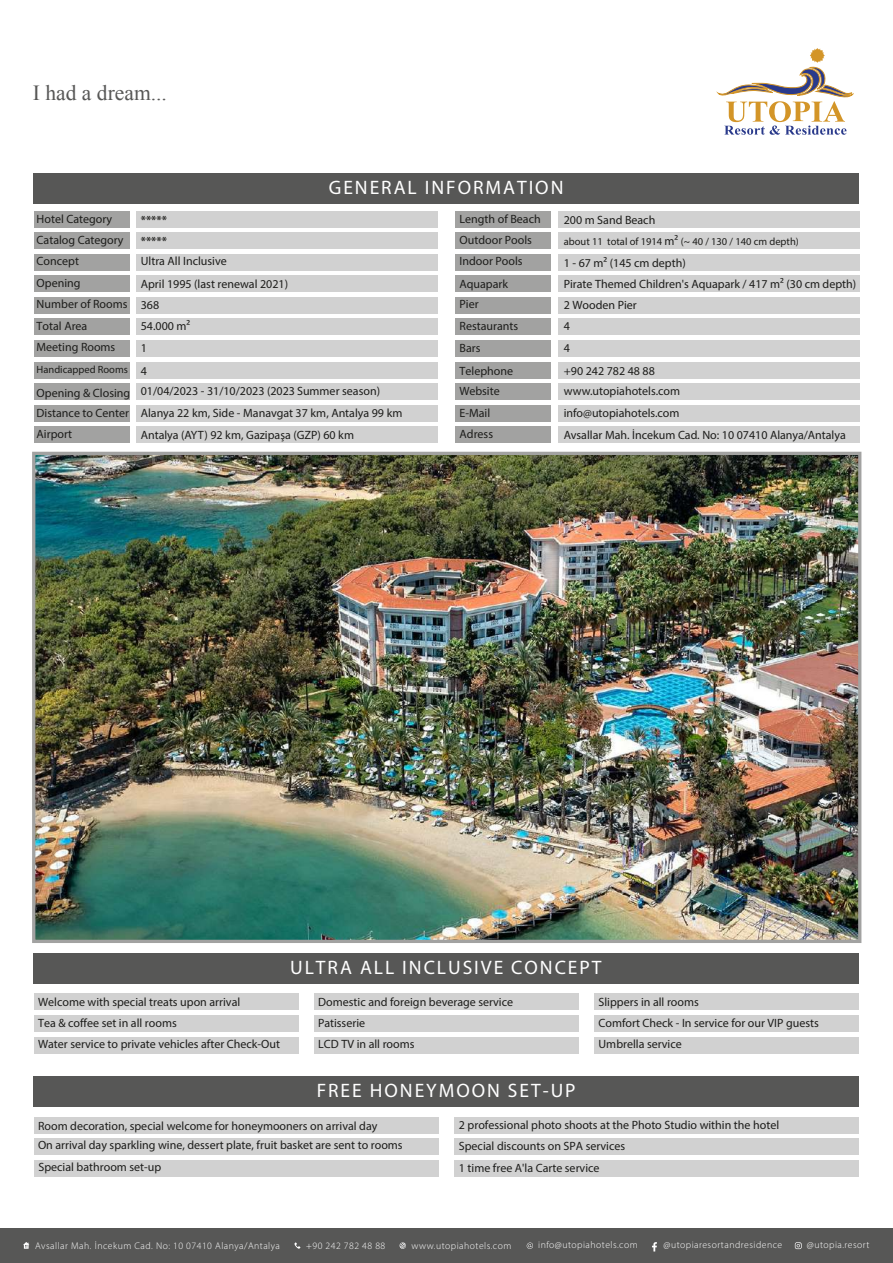
<style>
.page{position:relative;width:893px;height:1263px;background:#fff}
.page>*{position:absolute;margin:0;border:0;box-sizing:border-box;transform-origin:0 0}
.t1{font:21.6px "Times New Roman";color:#575756}
.t2{font:19.5px "Myriad Pro";letter-spacing:.1em;color:#fff}
.t3{font:12px/20.9px "Myriad Pro";color:#1d1d1b}
.t4{font:600 12px "Myriad Pro";color:#1d1d1b}
.t5{font:10.5px "Myriad Pro";color:#1d1d1b}
.t6{font:300 9.75px "Myriad Pro";letter-spacing:.05em;color:#fff}
.s1{font-size:12px}
</style>
<div class="page">
<div style="left:34px;top:174px;width:825px;height:30px;background:#575756"></div>
<div style="left:34px;top:953px;width:825px;height:30px;background:#575756"></div>
<div style="left:34px;top:211px;width:95px;height:16px;background:#a2a2a1"></div>
<div style="left:34px;top:232px;width:95px;height:17px;background:#a2a2a1"></div>
<div style="left:34px;top:254px;width:95px;height:16px;background:#a2a2a1"></div>
<div style="left:34px;top:275px;width:95px;height:17px;background:#a2a2a1"></div>
<div style="left:34px;top:297px;width:95px;height:17px;background:#a2a2a1"></div>
<div style="left:34px;top:319px;width:95px;height:16px;background:#a2a2a1"></div>
<div style="left:34px;top:340px;width:95px;height:17px;background:#a2a2a1"></div>
<div style="left:34px;top:362px;width:95px;height:16px;background:#a2a2a1"></div>
<div style="left:34px;top:383px;width:95px;height:17px;background:#a2a2a1"></div>
<div style="left:34px;top:405px;width:95px;height:17px;background:#a2a2a1"></div>
<div style="left:34px;top:426px;width:95px;height:17px;background:#a2a2a1"></div>
<div style="left:136px;top:211px;width:302px;height:16px;background:#d1d1d1"></div>
<div style="left:136px;top:232px;width:302px;height:17px;background:#d1d1d1"></div>
<div style="left:136px;top:254px;width:302px;height:16px;background:#d1d1d1"></div>
<div style="left:136px;top:275px;width:302px;height:17px;background:#d1d1d1"></div>
<div style="left:136px;top:297px;width:302px;height:17px;background:#d1d1d1"></div>
<div style="left:136px;top:319px;width:302px;height:16px;background:#d1d1d1"></div>
<div style="left:136px;top:340px;width:302px;height:17px;background:#d1d1d1"></div>
<div style="left:136px;top:362px;width:302px;height:16px;background:#d1d1d1"></div>
<div style="left:136px;top:383px;width:302px;height:17px;background:#d1d1d1"></div>
<div style="left:136px;top:405px;width:302px;height:17px;background:#d1d1d1"></div>
<div style="left:136px;top:426px;width:302px;height:17px;background:#d1d1d1"></div>
<div style="left:455px;top:211px;width:96px;height:16px;background:#a2a2a1"></div>
<div style="left:455px;top:232px;width:96px;height:17px;background:#a2a2a1"></div>
<div style="left:455px;top:254px;width:96px;height:16px;background:#a2a2a1"></div>
<div style="left:455px;top:275px;width:96px;height:17px;background:#a2a2a1"></div>
<div style="left:455px;top:297px;width:96px;height:17px;background:#a2a2a1"></div>
<div style="left:455px;top:319px;width:96px;height:16px;background:#a2a2a1"></div>
<div style="left:455px;top:340px;width:96px;height:17px;background:#a2a2a1"></div>
<div style="left:455px;top:362px;width:96px;height:16px;background:#a2a2a1"></div>
<div style="left:455px;top:383px;width:96px;height:17px;background:#a2a2a1"></div>
<div style="left:455px;top:405px;width:96px;height:17px;background:#a2a2a1"></div>
<div style="left:455px;top:426px;width:96px;height:17px;background:#a2a2a1"></div>
<div style="left:558px;top:211px;width:302px;height:16px;background:#d1d1d1"></div>
<div style="left:558px;top:232px;width:302px;height:17px;background:#d1d1d1"></div>
<div style="left:558px;top:254px;width:302px;height:16px;background:#d1d1d1"></div>
<div style="left:558px;top:275px;width:302px;height:17px;background:#d1d1d1"></div>
<div style="left:558px;top:297px;width:302px;height:17px;background:#d1d1d1"></div>
<div style="left:558px;top:319px;width:302px;height:16px;background:#d1d1d1"></div>
<div style="left:558px;top:340px;width:302px;height:17px;background:#d1d1d1"></div>
<div style="left:558px;top:362px;width:302px;height:16px;background:#d1d1d1"></div>
<div style="left:558px;top:383px;width:302px;height:17px;background:#d1d1d1"></div>
<div style="left:558px;top:405px;width:302px;height:17px;background:#d1d1d1"></div>
<div style="left:558px;top:426px;width:302px;height:17px;background:#d1d1d1"></div>
<div style="left:34px;top:993px;width:265px;height:17px;background:#d1d1d1"></div>
<div style="left:34px;top:1015px;width:265px;height:17px;background:#d1d1d1"></div>
<div style="left:34px;top:1037px;width:265px;height:16px;background:#d1d1d1"></div>
<div style="left:314px;top:993px;width:265px;height:17px;background:#d1d1d1"></div>
<div style="left:314px;top:1015px;width:265px;height:17px;background:#d1d1d1"></div>
<div style="left:314px;top:1037px;width:265px;height:16px;background:#d1d1d1"></div>
<div style="left:594px;top:993px;width:265px;height:17px;background:#d1d1d1"></div>
<div style="left:594px;top:1015px;width:265px;height:17px;background:#d1d1d1"></div>
<div style="left:594px;top:1037px;width:265px;height:16px;background:#d1d1d1"></div>
<div style="left:34px;top:1076px;width:825px;height:30px;background:#575756"></div>
<div style="left:34px;top:1117px;width:404px;height:16px;background:#d1d1d1"></div>
<div style="left:34px;top:1138px;width:404px;height:17px;background:#d1d1d1"></div>
<div style="left:34px;top:1160px;width:404px;height:16px;background:#d1d1d1"></div>
<div style="left:455px;top:1117px;width:404px;height:16px;background:#d1d1d1"></div>
<div style="left:455px;top:1138px;width:404px;height:17px;background:#d1d1d1"></div>
<img style="left:36px;top:456px;width:821px;height:483px">
<div style="left:32px;top:452px;width:829px;height:491px;border:3px solid #a2a2a1"></div>
<div style="left:0;top:1229px;width:893px;height:34px;background:#575756"></div>
<svg style="left:23px;top:1242px;width:6px;height:7px"></svg>
<svg style="left:294px;top:1242px;width:7px;height:7px"></svg>
<svg style="left:795px;top:1242px;width:7px;height:7px"></svg>
<svg style="left:652px;top:1242px;width:5px;height:9px"></svg>
<svg style="left:526px;top:1242px;width:7px;height:7px"></svg>
<svg style="left:399px;top:1242px;width:7px;height:7px"></svg>
<svg style="left:718px;top:48px;width:135px;height:87px"></svg>
<div style="left:455px;top:1160px;width:404px;height:16px;background:#d1d1d1"></div>
<h1 class="t1" style="left:33px;top:78px;width:136px">I had a dream...</h1>
<h2 class="t2" style="left:329px;top:175px;width:236px">GENERAL INFORMATION</h2>
<p class="t3" style="left:37px;top:209px;width:77px">Hotel Category</p>
<p class="t4" style="left:141px;top:212px;width:28px">*****</p>
<p class="t3" style="left:37px;top:229px;width:88px">Catalog Category</p>
<p class="t4" style="left:141px;top:233px;width:28px">*****</p>
<p class="t3" style="left:37px;top:251px;width:44px">Concept</p>
<p class="t3" style="left:141px;top:250px;width:88px">Ultra All Inclusive</p>
<p class="t3" style="left:37px;top:273px;width:45px">Opening</p>
<p class="t3" style="left:37px;top:273px;width:253px;line-height:20.2px;text-indent:104px">April 1995 (last renewal 2021)<br>Number of Rooms 368</p>
<p class="t3" style="left:37px;top:315px;width:52px">Total Area</p>
<p class="t3" style="left:141px;top:316px;width:51px">54.000 m²</p>
<p class="t3" style="left:37px;top:337px;width:80px">Meeting Rooms</p>
<p class="t3" style="left:141px;top:337px;width:8px">1</p>
<p class="t5" style="left:37px;top:363px;width:112px">Handicapped Rooms <span class="s1">4</span></p>
<p class="t3" style="left:37px;top:403px;width:367px">Distance to Center Alanya 22 km, Side - Manavgat 37 km, Antalya 99 km<br>Airport</p>
<p class="t3" style="left:37px;top:381px;width:345px">Opening &amp; Closing 01/04/2023 - 31/10/2023 (2023 Summer season)</p>
<p class="t3" style="left:141px;top:424px;width:215px">Antalya (AYT) 92 km, Gazipaşa (GZP) 60 km</p>
<p class="t3" style="left:460px;top:208px;width:83px">Length of Beach</p>
<p class="t3" style="left:564px;top:209px;width:93px">200 m Sand Beach</p>
<p class="t3" style="left:460px;top:229px;width:74px">Outdoor Pools</p>
<p class="t5" style="left:564px;top:235px;width:237px">about 11 total of 1914 <span class="s1">m²</span> (~ 40 / 130 / 140 cm depth)</p>
<p class="t3" style="left:460px;top:250px;width:65px">Indoor Pools</p>
<p class="t3" style="left:564px;top:252px;width:124px">1 - 67 m² (145 cm depth)</p>
<p class="t3" style="left:460px;top:273px;width:50px">Aquapark</p>
<p class="t3" style="left:564px;top:273px;width:294px">Pirate Themed Children's Aquapark / 417 m² (30 cm depth)</p>
<p class="t3" style="left:460px;top:293px;width:21px">Pier</p>
<p class="t3" style="left:564px;top:294px;width:75px">2 Wooden Pier</p>
<p class="t3" style="left:460px;top:316px;width:60px">Restaurants</p>
<p class="t3" style="left:564px;top:316px;width:8px">4</p>
<p class="t3" style="left:460px;top:337px;width:22px">Bars</p>
<p class="t3" style="left:564px;top:337px;width:8px">4</p>
<p class="t3" style="left:460px;top:360px;width:55px">Telephone</p>
<p class="t3" style="left:564px;top:360px;width:93px">+90 242 782 48 88</p>
<p class="t3" style="left:460px;top:402px;width:32px">E-Mail</p>
<p class="t3" style="left:564px;top:403px;width:117px">info@utopiahotels.com</p>
<p class="t3" style="left:460px;top:423px;width:35px">Adress</p>
<p class="t3" style="left:564px;top:424px;width:284px">Avsallar Mah. İncekum Cad. No: 10 07410 Alanya/Antalya</p>
<p class="t3" style="left:460px;top:381px;width:42px">Website</p>
<p class="t3" style="left:564px;top:381px;width:118px">www.utopiahotels.com</p>
<h2 class="t2" style="left:290px;top:955px;width:313px">ULTRA ALL INCLUSIVE CONCEPT</h2>
<p class="t3" style="left:38px;top:991px;width:244px">Welcome with special treats upon arrival<br>Tea &amp; coffee set in all rooms<br>Water service to private vehicles after Check-Out</p>
<p class="t3" style="left:318px;top:991px;width:196px;line-height:21.5px">Domestic and foreign beverage service<br>Patisserie</p>
<p class="t3" style="left:318px;top:1033px;width:98px">LCD TV in all rooms</p>
<p class="t3" style="left:599px;top:991px;width:222px">Slippers in all rooms<br>Comfort Check - In service for our VIP guests<br>Umbrella service</p>
<h2 class="t2" style="left:317px;top:1079px;width:260px">FREE HONEYMOON SET-UP</h2>
<p class="t3" style="left:38px;top:1116px;width:366px;line-height:19.4px">Room decoration, special welcome for honeymooners on arrival day<br>On arrival day sparkling wine, dessert plate, fruit basket are sent to rooms</p>
<p class="t3" style="left:459px;top:1114px;width:322px">2 professional photo shoots at the Photo Studio within the hotel<br>Special discounts on SPA services</p>
<p class="t3" style="left:38px;top:1156px;width:124px">Special bathroom set-up</p>
<p class="t3" style="left:459px;top:1157px;width:142px">1 time free A'la Carte service</p>
<p class="t6" style="left:35px;top:1239px;width:246px">Avsallar Mah. İncekum Cad. No: 10 07410 Alanya/Antalya</p>
<p class="t6" style="left:306px;top:1240px;width:81px">+90 242 782 48 88</p>
<p class="t6" style="left:411px;top:1239px;width:101px">www.utopiahotels.com</p>
<p class="t6" style="left:538px;top:1239px;width:101px">info@utopiahotels.com</p>
<p class="t6" style="left:663px;top:1239px;width:120px">@utopiaresortandresidence</p>
<p class="t6" style="left:807px;top:1239px;width:64px">@utopia.resort</p>
</div>
